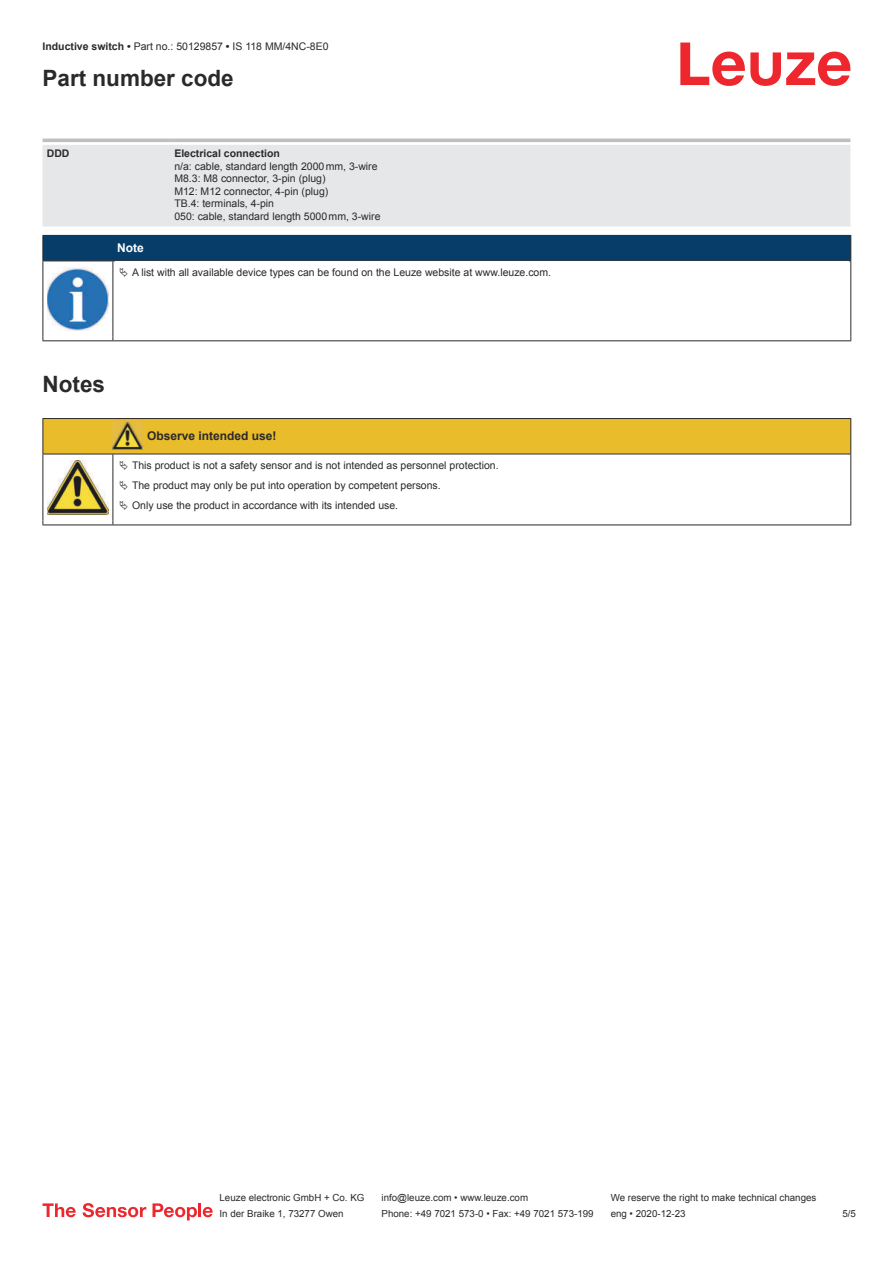
<style>
.page{position:relative;width:893px;height:1263px;background:#fff}
.page>*{position:absolute;margin:0;border:0;box-sizing:border-box;transform-origin:0 0}
.t1{font:700 22.5px "Arial";color:#2b292a}
.t2{font:700 12px "Arial";color:#2b292a}
.t3{font:700 12px "Arial";color:#fff}
.t4{font:10.5px/12.6px "Arial";color:#2b292a}
.t5{font:700 10.5px "Arial";color:#2b292a}
.t6{font:9.75px "Arial";color:#2b292a}
.s1{font-weight:700}
</style>
<div class="page">
<svg style="left:680px;top:43px;width:170px;height:43px"></svg>
<svg style="left:43px;top:138px;width:807px;height:1px"></svg>
<div style="left:43px;top:145px;width:807px;height:82px;background:#e6e7e9"></div>
<hr style="left:43px;top:139px;width:127px;height:3px;background:#bdbfc1">
<hr style="left:170px;top:139px;width:680px;height:3px;background:#bdbfc1">
<svg style="left:43px;top:1203px;width:33px;height:14px"></svg>
<svg style="left:83px;top:1203px;width:63px;height:14px"></svg>
<svg style="left:153px;top:1203px;width:44px;height:17px"></svg>
<hr style="left:198px;top:1203px;width:3px;height:14px;background:#ed272d">
<svg style="left:203px;top:1207px;width:10px;height:10px"></svg>
<hr style="left:43px;top:261px;width:70px;height:1px;background:#2b292a">
<svg style="left:43px;top:235px;width:808px;height:26px;background:#083c65"></svg>
<hr style="left:113px;top:261px;width:738px;height:1px;background:#2b292a">
<hr style="left:43px;top:261px;width:1px;height:75px;background:#2b292a">
<hr style="left:113px;top:261px;width:1px;height:75px;background:#2b292a">
<hr style="left:850px;top:261px;width:1px;height:75px;background:#2b292a">
<hr style="left:43px;top:340px;width:70px;height:1px;background:#2b292a">
<hr style="left:113px;top:340px;width:738px;height:1px;background:#2b292a">
<img style="left:47px;top:267px;width:61px;height:63px">
<hr style="left:43px;top:525px;width:70px;height:1px;background:#2b292a">
<hr style="left:113px;top:525px;width:30px;height:1px;background:#2b292a">
<hr style="left:143px;top:525px;width:708px;height:1px;background:#2b292a">
<svg style="left:43px;top:418px;width:808px;height:107px"></svg>
<p class="t4" style="left:43px;top:41px;width:288px"><span class="s1">Inductive switch •</span> Part no.: 50129857 <span class="s1">•</span> IS 118 MM/4NC-8E0</p>
<h1 class="t1" style="left:43px;top:69px;width:193px">Part number code</h1>
<p class="t5" style="left:47px;top:149px;width:24px">DDD</p>
<p class="t5" style="left:174px;top:149px;width:107px">Electrical connection</p>
<p class="t4" style="left:174px;top:161px;width:208px">n/a: cable, standard length 2000 mm, 3-wire M8.3: M8 connector, 3-pin (plug)<br>M12: M12 connector, 4-pin (plug)<br>TB.4: terminals, 4-pin<br>050: cable, standard length 5000 mm, 3-wire</p>
<p class="t3" style="left:117px;top:243px;width:28px">Note</p>
<p class="t4" style="left:132px;top:267px;width:421px">A list with all available device types can be found on the Leuze website at www.leuze.com.</p>
<h1 class="t1" style="left:43px;top:375px;width:64px">Notes</h1>
<p class="t2" style="left:147px;top:431px;width:131px">Observe intended use!</p>
<p class="t4" style="left:132px;top:456px;width:368px;line-height:20.2px">This product is not a safety sensor and is not intended as personnel protection.<br>The product may only be put into operation by competent persons.<br>Only use the product in accordance with its intended use.</p>
<p class="t6" style="left:220px;top:1194px;width:146px">Leuze electronic GmbH + Co. KG</p>
<p class="t6" style="left:381px;top:1194px;width:148px">info@leuze.com • www.leuze.com</p>
<p class="t6" style="left:611px;top:1194px;width:207px">We reserve the right to make technical changes</p>
<p class="t6" style="left:220px;top:1210px;width:126px">In der Braike 1, 73277 Owen</p>
<p class="t6" style="left:381px;top:1210px;width:214px">Phone: +49 7021 573-0 • Fax: +49 7021 573-199</p>
<p class="t6" style="left:611px;top:1210px;width:76px">eng • 2020-12-23</p>
<p class="t6" style="left:842px;top:1210px;width:15px">5 /5</p>
</div>
